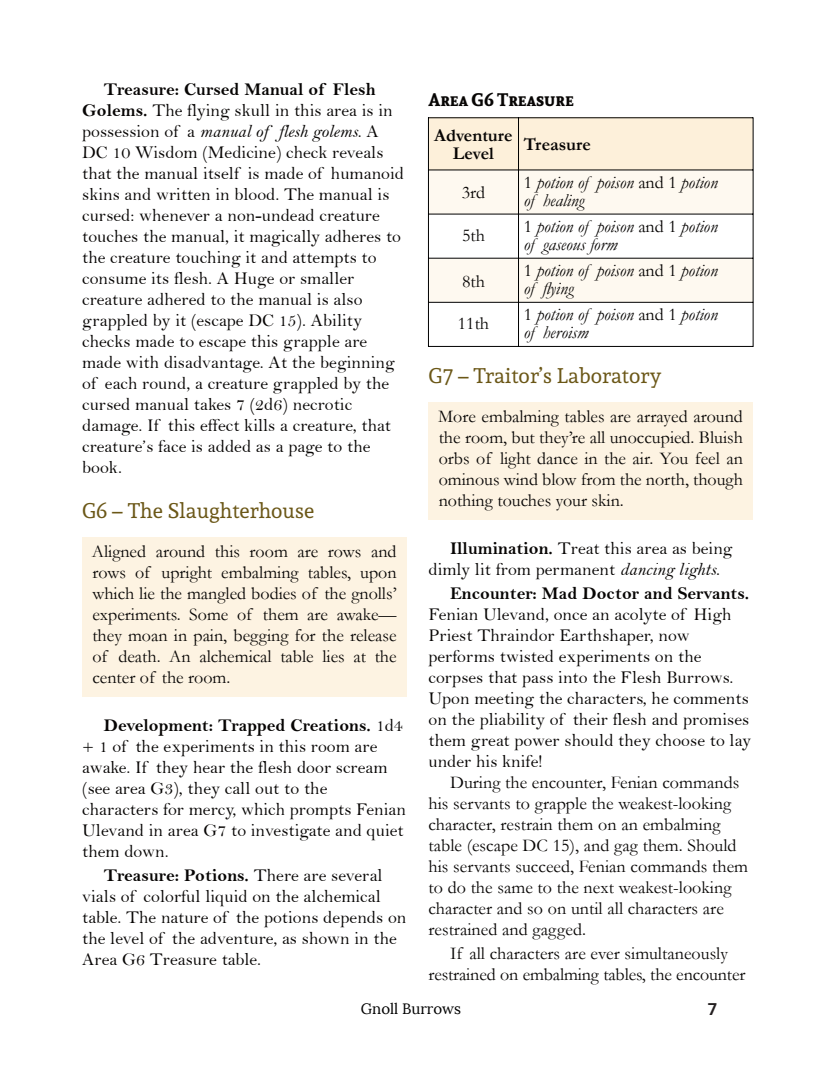
<style>
.page{position:relative;width:818px;height:1074px;background:#fff}
.page>*{position:absolute;margin:0;border:0;box-sizing:border-box;transform-origin:0 0}
.t1{font:21px "Andada";color:#6b5717}
.t2{font:18px/21px "Bell";color:#070504}
.t3{font:18px/21px "Garamond";color:#070504;text-align:justify}
.t4{font:italic 18px/18px "Garamond";color:#070504}
.t5{font:18px "Bell MT Bold";color:#070504}
.t6{font:18px "Bell MT Italic";color:#070504}
.t7{font:700 18px/18px "Garamond";color:#070504;text-align:center}
.t8{font:700 18px "Andada SC";color:#070504}
.t9{font:700 16.5px "Roboto";color:#231f20}
.t10{font:15px "Lora";color:#000}
.s1{font-family:"Bell MT Bold"}
.s2{font-family:"Bell"}
.s3{font-style:normal}
.s4{font-family:"Bell MT Italic"}
</style>
<div class="page">
<div style="left:82px;top:537px;width:324px;height:159px;background:#fdf3e2"></div>
<div style="left:428px;top:118px;width:324px;height:52px;background:#fdf0da"></div>
<svg style="left:429px;top:171px;width:323px;height:131px;fill:#fef9f0"></svg>
<hr style="left:428px;top:117px;width:1px;height:230px;background:#000">
<hr style="left:752px;top:117px;width:1px;height:230px;background:#000">
<hr style="left:518px;top:118px;width:1px;height:228px;background:#000">
<hr style="left:428px;top:117px;width:324px;height:1px;background:#000">
<hr style="left:428px;top:170px;width:324px;height:1px;background:#000">
<hr style="left:428px;top:214px;width:324px;height:1px;background:#000">
<hr style="left:428px;top:258px;width:324px;height:1px;background:#000">
<hr style="left:428px;top:302px;width:324px;height:1px;background:#000">
<hr style="left:428px;top:346px;width:324px;height:1px;background:#000">
<div style="left:428px;top:402px;width:324px;height:117px;background:#fdf3e2"></div>
<p class="t5" style="left:104px;top:83px;width:273px">Treasure: Cursed Manual of Flesh</p>
<p class="t2" style="left:82px;top:102px;width:312px"><span class="s1">Golems.</span> The flying skull in this area is in</p>
<p class="t6" style="left:82px;top:125px;width:298px"><span class="s2">possession of a</span> manual of flesh golems<span class="s2">. A</span></p>
<p class="t2" style="left:82px;top:144px;width:323px">DC 10 Wisdom (Medicine) check reveals that the manual itself is made of humanoid skins and written in blood. The manual is cursed: whenever a non-undead creature touches the manual, it magically adheres to the creature touching it and attempts to consume its flesh. A Huge or smaller creature adhered to the manual is also grappled by it (escape DC 15). Ability checks made to escape this grapple are made with disadvantage. At the beginning of each round, a creature grappled by the cursed manual takes 7 (2d6) necrotic damage. If this effect kills a creature, that creature’s face is added as a page to the book.</p>
<p class="t1" style="left:82px;top:496px;width:233px">G6 – The Slaughterhouse</p>
<p class="t3" style="left:92px;top:543px;width:306px">Aligned around this room are rows and rows of upright embalming tables, upon which lie the mangled bodies of the gnolls’ experiments. Some of them are awake— they moan in pain, begging for the release of death. An alchemical table lies at the center of the room.</p>
<p class="t5" style="left:104px;top:719px;width:300px">Development: Trapped Creations. <span class="s2">1d4</span></p>
<p class="t2" style="left:82px;top:738px;width:325px">+ 1 of the experiments in this room are awake. If they hear the flesh door scream (see area G3), they call out to the characters for mercy, which prompts Fenian Ulevand in area G7 to investigate and quiet them down.</p>
<p class="t5" style="left:104px;top:869px;width:280px">Treasure: Potions. <span class="s2">There are several</span></p>
<p class="t2" style="left:82px;top:888px;width:325px">vials of colorful liquid on the alchemical table. The nature of the potions depends on the level of the adventure, as shown in the Area G6 Treasure table.</p>
<p class="t8" style="left:428px;top:88px;width:147px">Area G6 Treasure</p>
<p class="t7" style="left:434px;top:129px;width:80px">Adventure<br>Level</p>
<p class="t7" style="left:523px;top:138px;width:69px">Treasure</p>
<p class="t3" style="left:461px;top:184px;width:25px">3rd</p>
<p class="t4" style="left:523px;top:175px;width:195px"><span class="s3">1</span> potion of poison <span class="s3">and 1</span> potion of healing</p>
<p class="t3" style="left:461px;top:227px;width:24px">5th</p>
<p class="t4" style="left:523px;top:219px;width:195px"><span class="s3">1</span> potion of poison <span class="s3">and 1</span> potion of gaseous form</p>
<p class="t3" style="left:461px;top:272px;width:24px">8th</p>
<p class="t4" style="left:523px;top:264px;width:195px"><span class="s3">1</span> potion of poison <span class="s3">and 1</span> potion of flying</p>
<p class="t3" style="left:457px;top:315px;width:33px">11th</p>
<p class="t4" style="left:523px;top:308px;width:195px"><span class="s3">1</span> potion of poison <span class="s3">and 1</span> potion of heroism</p>
<p class="t1" style="left:428px;top:361px;width:234px">G7 – Traitor’s Laboratory</p>
<p class="t3" style="left:438px;top:408px;width:306px">More embalming tables are arrayed around the room, but they’re all unoccupied. Bluish orbs of light dance in the air. You feel an ominous wind blow from the north, though nothing touches your skin.</p>
<p class="t2" style="left:428px;top:540px;width:305px;text-indent:22px"><span class="s1">Illumination.</span> Treat this area as being dimly lit from permanent <span class="s4">dancing lights</span>.</p>
<p class="t5" style="left:450px;top:587px;width:300px">Encounter: Mad Doctor and Servants.</p>
<p class="t2" style="left:428px;top:606px;width:324px">Fenian Ulevand, once an acolyte of High Priest Thraindor Earthshaper, now performs twisted experiments on the corpses that pass into the Flesh Burrows.<br>Upon meeting the characters, he comments on the pliability of their flesh and promises them great power should they choose to lay under his knife!</p>
<p class="t3" style="left:428px;top:774px;width:321px;text-align:left;text-indent:22px">During the encounter, Fenian commands his servants to grapple the weakest-looking character, restrain them on an embalming table (escape DC 15), and gag them. Should his servants succeed, Fenian commands them to do the same to the next weakest-looking character and so on until all characters are restrained and gagged.</p>
<p class="t3" style="left:428px;top:945px;width:318px;text-align:center">If all characters are ever simultaneously restrained on embalming tables, the encounter</p>
<p class="t10" style="left:360px;top:1000px;width:102px">Gnoll Burrows</p>
<p class="t9" style="left:707px;top:1002px;width:11px">7</p>
</div>
